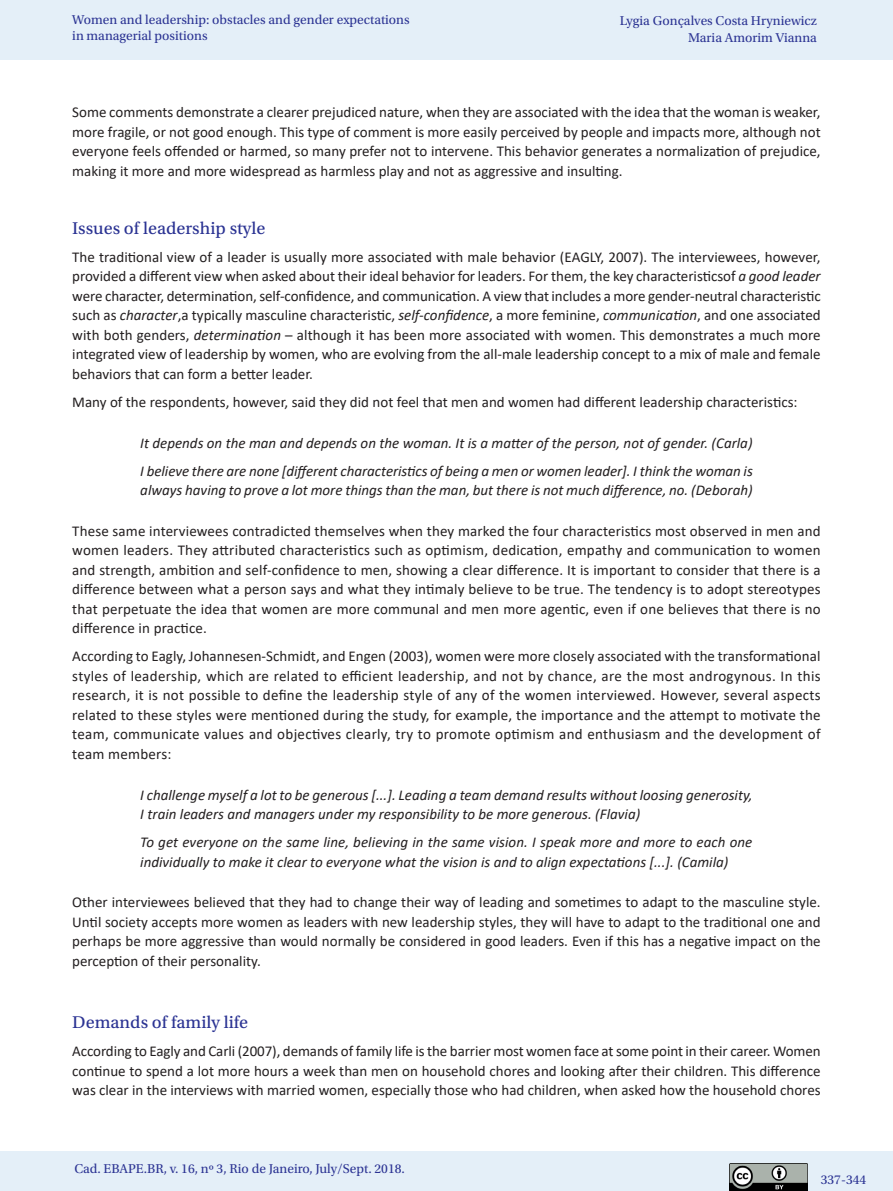
<style>
.page{position:relative;width:893px;height:1191px;background:#fff}
.page>*{position:absolute;margin:0;border:0;box-sizing:border-box;transform-origin:0 0}
._07_2_sub2{font:18px "Utopia Std Capt";color:#2b3393}
._06_0_texto{font:15px/19.5px "Calibri";color:#231f20;text-align:justify}
._06_2_citação{font:italic 15px/19.5px "Calibri";color:#231f20}
.t1{font:13.5px/16.5px "Utopia Std";color:#2b3393}
.s1{font-style:italic}
</style>
<div class="page">
<div style="left:0;top:1151px;width:893px;height:40px;background:#e4eff8"></div>
<img style="left:730px;top:1163px;width:77px;height:27px">
<div style="left:0;top:0;width:893px;height:60px;background:#e4eff8"></div>
<p class="t1" style="left:72px;top:11px;width:339px">Women and leadership: obstacles and gender expectations in managerial positions</p>
<p class="t1" style="left:620px;top:13px;width:199px;text-align:right">Lygia Gonçalves Costa Hryniewicz<br>Maria Amorim Vianna</p>
<p class="_06_0_texto" style="left:72px;top:102px;width:750px">Some comments demonstrate a clearer prejudiced nature, when they are associated with the idea that the woman is weaker, more fragile, or not good enough. This type of comment is more easily perceived by people and impacts more, although not everyone feels offended or harmed, so many prefer not to intervene. This behavior generates a normalization of prejudice, making it more and more widespread as harmless play and not as aggressive and insulting.</p>
<p class="_07_2_sub2" style="left:72px;top:218px;width:195px">Issues of leadership style</p>
<p class="_06_0_texto" style="left:72px;top:246px;width:750px">The traditional view of a leader is usually more associated with male behavior (EAGLY, 2007). The interviewees, however, provided a different view when asked about their ideal behavior for leaders. For them, the key characteristicsof <span class="s1">a good leader </span>were character, determination, self-confidence, and communication. A view that includes a more gender-neutral characteristic such as <span class="s1">character</span>,a typically masculine characteristic, <span class="s1">self-confidence</span>, a more feminine, <span class="s1">communication</span>, and one associated with both genders, <span class="s1">determination</span> – although it has been more associated with women. This demonstrates a much more integrated view of leadership by women, who are evolving from the all-male leadership concept to a mix of male and female behaviors that can form a better leader.</p>
<p class="_06_0_texto" style="left:72px;top:391px;width:727px">Many of the respondents, however, said they did not feel that men and women had different leadership characteristics:</p>
<p class="_06_2_citação" style="left:140px;top:432px;width:614px">It depends on the man and depends on the woman. It is a matter of the person, not of gender. (Carla)</p>
<p class="_06_2_citação" style="left:140px;top:460px;width:614px">I believe there are none [different characteristics of being a men or women leader]. I think the woman is always having to prove a lot more things than the man, but there is not much difference, no. (Deborah)</p>
<p class="_06_0_texto" style="left:72px;top:520px;width:750px">These same interviewees contradicted themselves when they marked the four characteristics most observed in men and women leaders. They attributed characteristics such as optimism, dedication, empathy and communication to women and strength, ambition and self-confidence to men, showing a clear difference. It is important to consider that there is a difference between what a person says and what they intimaly believe to be true. The tendency is to adopt stereotypes that perpetuate the idea that women are more communal and men more agentic, even if one believes that there is no difference in practice.</p>
<p class="_06_0_texto" style="left:72px;top:646px;width:750px">According to Eagly, Johannesen-Schmidt, and Engen (2003), women were more closely associated with the transformational styles of leadership, which are related to efficient leadership, and not by chance, are the most androgynous. In this research, it is not possible to define the leadership style of any of the women interviewed. However, several aspects related to these styles were mentioned during the study, for example, the importance and the attempt to motivate the team, communicate values and objectives clearly, try to promote optimism and enthusiasm and the development of team members:</p>
<p class="_06_2_citação" style="left:140px;top:784px;width:614px">I challenge myself a lot to be generous [...]. Leading a team demand results without loosing generosity,<br>I train leaders and managers under my responsibility to be more generous. (Flavia)</p>
<p class="_06_2_citação" style="left:140px;top:831px;width:614px">To get everyone on the same line, believing in the same vision. I speak more and more to each one individually to make it clear to everyone what the vision is and to align expectations [...]. (Camila)</p>
<p class="_06_0_texto" style="left:72px;top:892px;width:750px">Other interviewees believed that they had to change their way of leading and sometimes to adapt to the masculine style.<br>Until society accepts more women as leaders with new leadership styles, they will have to adapt to the traditional one and perhaps be more aggressive than would normally be considered in good leaders. Even if this has a negative impact on the perception of their personality.</p>
<p class="_07_2_sub2" style="left:72px;top:1012px;width:177px">Demands of family life</p>
<p class="_06_0_texto" style="left:72px;top:1041px;width:750px">According to Eagly and Carli (2007), demands of family life is the barrier most women face at some point in their career. Women continue to spend a lot more hours a week than men on household chores and looking after their children. This difference was clear in the interviews with married women, especially those who had children, when asked how the household chores</p>
<p class="t1" style="left:74px;top:1160px;width:332px">Cad. EBAPE.BR, v. 16, nº 3, Rio de Janeiro, July/Sept. 2018.</p>
<p class="t1" style="left:821px;top:1171px;width:47px">337-344</p>
</div>
